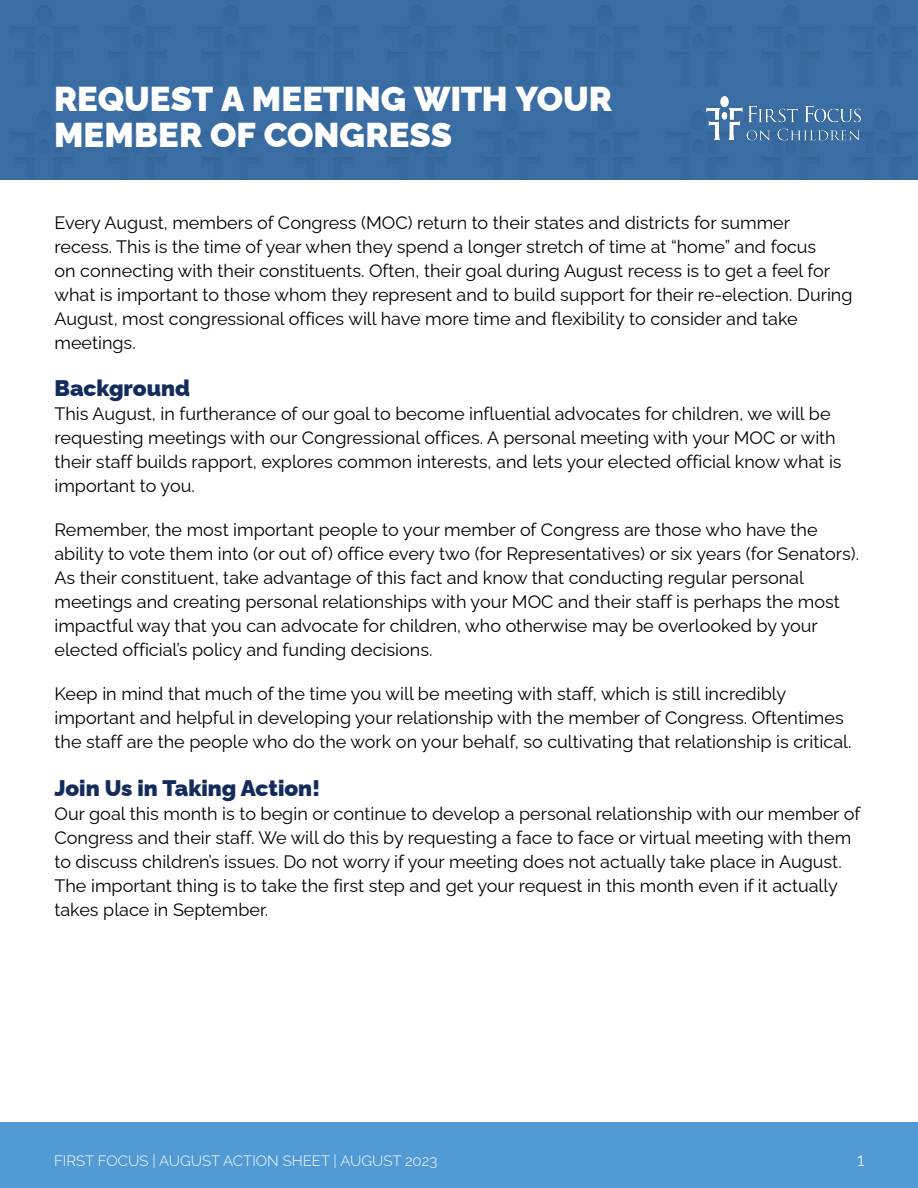
<style>
.page{position:relative;width:918px;height:1188px;background:#fff}
.page>*{position:absolute;margin:0;border:0;box-sizing:border-box;transform-origin:0 0}
.t1{font:900 34.5px/36px "Raleway";color:#fff}
.t2{font:900 22.5px "Raleway";color:#132c5b}
.t3{font:18px/24px "Raleway";color:#000}
.t4{font:300 18px "Raleway";color:#fff}
.t5{font:300 15px "Raleway";color:#fff}
</style>
<div class="page">
<div style="left:0;top:1122px;width:918px;height:66px;background:#519ad4"></div>
<div style="left:0;top:0;width:918px;height:179px;background:#396da3"></div>
<img style="left:702px;top:96px;width:161px;height:47px">
<h1 class="t1" style="left:54px;top:77px;width:560px">REQUEST A MEETING WITH YOUR<br>MEMBER OF CONGRESS</h1>
<p class="t3" style="left:54px;top:208px;width:800px">Every August, members of Congress (MOC) return to their states and districts for summer<br>recess. This is the time of year when they spend a longer stretch of time at “home” and focus<br>on connecting with their constituents. Often, their goal during August recess is to get a feel for what is important to those whom they represent and to build support for their re-election. During August, most congressional offices will have more time and flexibility to consider and take meetings.</p>
<p class="t2" style="left:54px;top:370px;width:137px">Background</p>
<p class="t3" style="left:54px;top:399px;width:789px">This August, in furtherance of our goal to become influential advocates for children, we will be requesting meetings with our Congressional offices. A personal meeting with your MOC or with their staff builds rapport, explores common interests, and lets your elected official know what is important to you.</p>
<p class="t3" style="left:54px;top:516px;width:806px">Remember, the most important people to your member of Congress are those who have the ability to vote them into (or out of) office every two (for Representatives) or six years (for Senators).<br>As their constituent, take advantage of this fact and know that conducting regular personal meetings and creating personal relationships with your MOC and their staff is perhaps the most impactful way that you can advocate for children, who otherwise may be overlooked by your elected official’s policy and funding decisions.</p>
<p class="t3" style="left:54px;top:680px;width:798px">Keep in mind that much of the time you will be meeting with staff, which is still incredibly important and helpful in developing your relationship with the member of Congress. Oftentimes the staff are the people who do the work on your behalf, so cultivating that relationship is critical.</p>
<p class="t2" style="left:54px;top:770px;width:267px">Join Us in Taking Action!</p>
<p class="t3" style="left:54px;top:799px;width:807px">Our goal this month is to begin or continue to develop a personal relationship with our member of Congress and their staff. We will do this by requesting a face to face or virtual meeting with them to discuss children’s issues. Do not worry if your meeting does not actually take place in August.<br>The important thing is to take the first step and get your request in this month even if it actually takes place in September.</p>
<p class="t5" style="left:54px;top:1149px;width:385px">FIRST FOCUS | AUGUST ACTION SHEET | AUGUST 2023</p>
<p class="t4" style="left:857px;top:1146px;width:9px">1</p>
</div>
